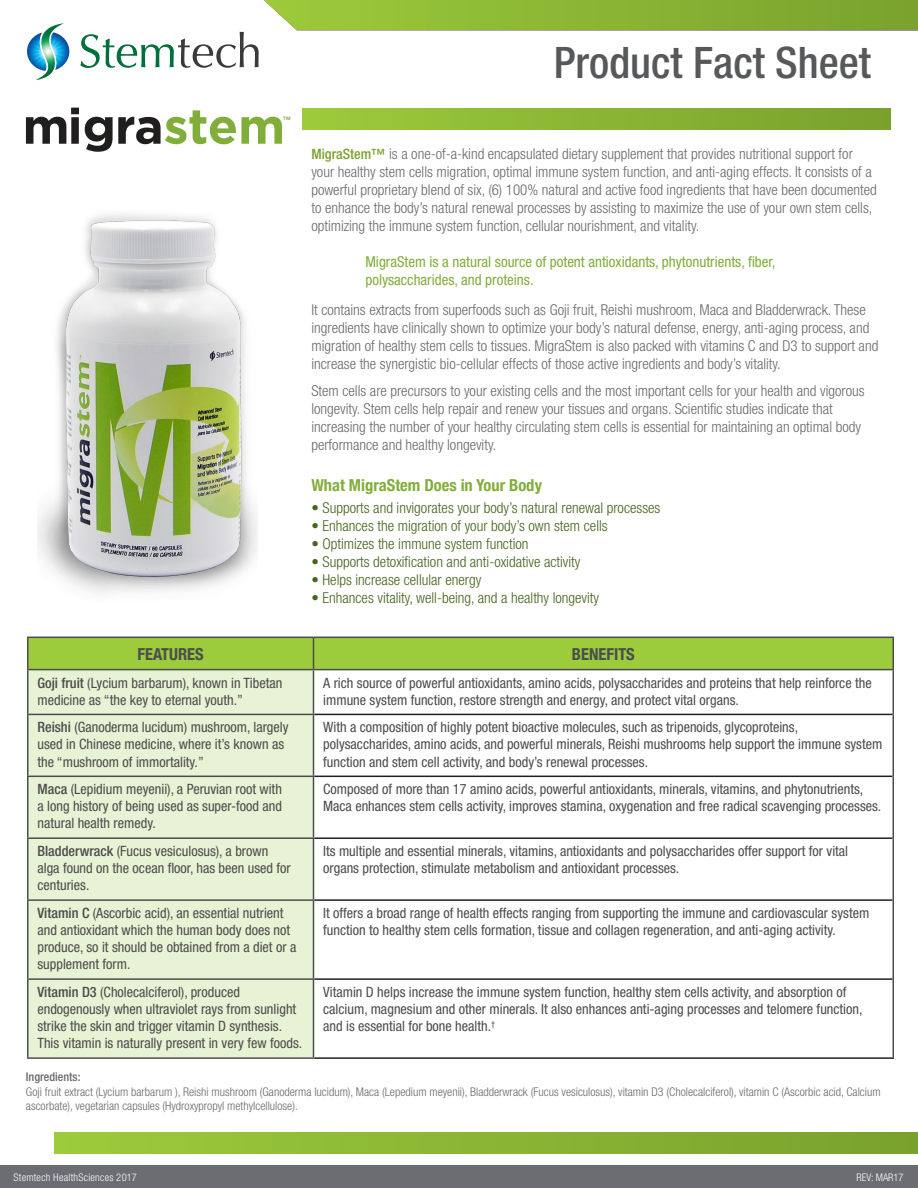
<style>
.page{position:relative;width:918px;height:1188px;background:#fff}
.page>*{position:absolute;margin:0;border:0;box-sizing:border-box;transform-origin:0 0}
.t1{font:500 condensed 43.5px "Helvetica Neue";color:#57585a}
.t2{font:700 condensed 16.5px "Helvetica Neue";color:#81ae3a}
.t3{font:700 condensed 16.5px "Helvetica Neue";color:#4b4c4d}
.t4{font:300 condensed 15px/18px "Helvetica Neue";color:#69696c}
.t5{font:300 condensed 15px "Helvetica Neue";color:#46641d}
.t6{font:condensed 15px "Helvetica Neue";color:#81ae3a}
.t7{font:condensed 14.25px/17.1px "Helvetica Neue";color:#4b4c4d}
.t8{font:300 condensed 12px/14.4px "Helvetica Neue";color:#69696c}
.t9{font:500 condensed 12px "Helvetica Neue";color:#69696c}
.t10{font:300 condensed 10.5px "Helvetica Neue";letter-spacing:.02em;color:#fff}
.t11{font:300 condensed 10.5px "Helvetica Neue";color:#fff}
.t12{font:900 4.8px "Avenir";color:#85b33b}
.s1{font-weight:500;font-size:14.25px;color:#79a12c}
.s2{font-weight:500}
</style>
<div class="page">
<svg style="left:80px;top:0;width:838px;height:68px"></svg>
<svg style="left:27px;top:23px;width:42px;height:57px"></svg>
<div style="left:0;top:1165px;width:918px;height:23px;background:#6c6d70"></div>
<div style="left:55px;top:1132px;width:863px;height:21px;background:linear-gradient(to right,#9ccb3b,#79a12d)"></div>
<div style="left:302px;top:108px;width:588px;height:21px;background:linear-gradient(to right,#9ccb3b,#79a12d)"></div>
<div style="left:28px;top:638px;width:864px;height:31px;background:#9ccb3b"></div>
<div style="left:28px;top:670px;width:285px;height:387px;background:#e8f2d4"></div>
<hr style="left:314px;top:714px;width:578px;height:1px;background:#231f20">
<hr style="left:314px;top:776px;width:578px;height:1px;background:#231f20">
<hr style="left:314px;top:837px;width:578px;height:2px;background:#231f20">
<hr style="left:314px;top:899px;width:578px;height:2px;background:#231f20">
<hr style="left:314px;top:978px;width:578px;height:2px;background:#231f20">
<hr style="left:314px;top:1057px;width:580px;height:2px;background:#231f20">
<hr style="left:27px;top:714px;width:287px;height:1px;background:#4b4c4d">
<hr style="left:27px;top:776px;width:287px;height:1px;background:#4b4c4d">
<hr style="left:27px;top:837px;width:287px;height:2px;background:#4b4c4d">
<hr style="left:27px;top:899px;width:287px;height:2px;background:#4b4c4d">
<hr style="left:27px;top:978px;width:287px;height:2px;background:#4b4c4d">
<hr style="left:27px;top:1057px;width:287px;height:2px;background:#4b4c4d">
<hr style="left:27px;top:669px;width:287px;height:1px;background:#4b4c4d">
<hr style="left:314px;top:669px;width:580px;height:1px;background:#4b4c4d">
<hr style="left:27px;top:637px;width:287px;height:1px;background:#4b4c4d">
<hr style="left:27px;top:638px;width:1px;height:31px;background:#4b4c4d">
<hr style="left:314px;top:637px;width:580px;height:1px;background:#4b4c4d">
<hr style="left:313px;top:638px;width:1px;height:31px;background:#4b4c4d">
<hr style="left:892px;top:638px;width:2px;height:31px;background:#4b4c4d">
<hr style="left:27px;top:670px;width:1px;height:44px;background:#4b4c4d">
<hr style="left:313px;top:670px;width:1px;height:44px;background:#4b4c4d">
<hr style="left:892px;top:670px;width:2px;height:44px;background:#4b4c4d">
<hr style="left:27px;top:715px;width:1px;height:61px;background:#4b4c4d">
<hr style="left:313px;top:715px;width:1px;height:61px;background:#4b4c4d">
<hr style="left:892px;top:714px;width:2px;height:62px;background:#4b4c4d">
<hr style="left:27px;top:777px;width:1px;height:60px;background:#4b4c4d">
<hr style="left:313px;top:777px;width:1px;height:60px;background:#4b4c4d">
<hr style="left:892px;top:776px;width:2px;height:62px;background:#4b4c4d">
<hr style="left:27px;top:839px;width:1px;height:60px;background:#4b4c4d">
<hr style="left:313px;top:839px;width:1px;height:60px;background:#4b4c4d">
<hr style="left:892px;top:838px;width:2px;height:62px;background:#4b4c4d">
<hr style="left:27px;top:901px;width:1px;height:77px;background:#4b4c4d">
<hr style="left:313px;top:901px;width:1px;height:77px;background:#4b4c4d">
<hr style="left:892px;top:900px;width:2px;height:79px;background:#4b4c4d">
<hr style="left:27px;top:980px;width:1px;height:77px;background:#4b4c4d">
<hr style="left:313px;top:980px;width:1px;height:77px;background:#4b4c4d">
<hr style="left:892px;top:979px;width:2px;height:78px;background:#4b4c4d">
<img style="left:38px;top:214px;width:220px;height:381px">
<svg style="left:26px;top:108px;width:53px;height:36px"></svg>
<svg style="left:85px;top:110px;width:197px;height:42px"></svg>
<p class="t12" style="left:283px;top:115px;width:9px">TM</p>
<h1 class="t1" style="left:554px;top:36px;width:319px">Product Fact Sheet</h1>
<p class="t4" style="left:311px;top:145px;width:567px"><span class="s1">MigraStem™</span> is a one-of-a-kind encapsulated dietary supplement that provides nutritional support for your healthy stem cells migration, optimal immune system function, and anti-aging effects. It consists of a powerful proprietary blend of six, (6) 100% natural and active food ingredients that have been documented to enhance the body’s natural renewal processes by assisting to maximize the use of your own stem cells, optimizing the immune system function, cellular nourishment, and vitality.</p>
<p class="t6" style="left:365px;top:253px;width:412px">MigraStem is a natural source of potent antioxidants, phytonutrients, fiber,</p>
<p class="t6" style="left:365px;top:271px;width:170px">polysaccharides, and proteins.</p>
<p class="t4" style="left:311px;top:301px;width:568px">It contains extracts from superfoods such as Goji fruit, Reishi mushroom, Maca and Bladderwrack. These ingredients have clinically shown to optimize your body’s natural defense, energy, anti-aging process, and migration of healthy stem cells to tissues. MigraStem is also packed with vitamins C and D3 to support and increase the synergistic bio-cellular effects of those active ingredients and body’s vitality.</p>
<p class="t4" style="left:311px;top:382px;width:555px">Stem cells are precursors to your existing cells and the most important cells for your health and vigorous longevity. Stem cells help repair and renew your tissues and organs. Scientific studies indicate that increasing the number of your healthy circulating stem cells is essential for maintaining an optimal body performance and healthy longevity.</p>
<p class="t2" style="left:311px;top:471px;width:232px">What MigraStem Does in Your Body</p>
<p class="t5" style="left:311px;top:499px;width:351px">• Supports and invigorates your body’s natural renewal processes</p>
<p class="t5" style="left:311px;top:517px;width:298px">• Enhances the migration of your body’s own stem cells</p>
<p class="t5" style="left:311px;top:535px;width:219px">• Optimizes the immune system function</p>
<p class="t5" style="left:311px;top:553px;width:271px">• Supports detoxification and anti-oxidative activity</p>
<p class="t5" style="left:311px;top:571px;width:171px">• Helps increase cellular energy</p>
<p class="t5" style="left:311px;top:589px;width:289px">• Enhances vitality, well-being, and a healthy longevity</p>
<p class="t3" style="left:137px;top:640px;width:68px">FEATURES</p>
<p class="t3" style="left:572px;top:640px;width:64px">BENEFITS</p>
<p class="t7" style="left:37px;top:674px;width:246px"><span class="s2">Goji fruit</span> (Lycium barbarum), known in Tibetan medicine as “the key to eternal youth.”</p>
<p class="t7" style="left:323px;top:674px;width:550px">A rich source of powerful antioxidants, amino acids, polysaccharides and proteins that help reinforce the immune system function, restore strength and energy, and protect vital organs.</p>
<p class="t7" style="left:37px;top:719px;width:253px"><span class="s2">Reishi</span> (Ganoderma lucidum) mushroom, largely used in Chinese medicine, where it’s known as the “mushroom of immortality.”</p>
<p class="t7" style="left:323px;top:719px;width:561px">With a composition of highly potent bioactive molecules, such as tripenoids, glycoproteins, polysaccharides, amino acids, and powerful minerals, Reishi mushrooms help support the immune system function and stem cell activity, and body’s renewal processes.</p>
<p class="t7" style="left:37px;top:781px;width:246px;text-align:justify"><span class="s2">Maca</span> (Lepidium meyenii), a Peruvian root with a long history of being used as super-food and natural health remedy.</p>
<p class="t7" style="left:323px;top:781px;width:560px">Composed of more than 17 amino acids, powerful antioxidants, minerals, vitamins, and phytonutrients,<br>Maca enhances stem cells activity, improves stamina, oxygenation and free radical scavenging processes.</p>
<p class="t7" style="left:37px;top:843px;width:255px"><span class="s2">Bladderwrack</span> (Fucus vesiculosus), a brown alga found on the ocean floor, has been used for centuries.</p>
<p class="t7" style="left:323px;top:843px;width:527px">Its multiple and essential minerals, vitamins, antioxidants and polysaccharides offer support for vital organs protection, stimulate metabolism and antioxidant processes.</p>
<p class="t7" style="left:37px;top:904px;width:260px"><span class="s2">Vitamin C</span> (Ascorbic acid), an essential nutrient and antioxidant which the human body does not produce, so it should be obtained from a diet or a supplement form.</p>
<p class="t7" style="left:323px;top:904px;width:548px">It offers a broad range of health effects ranging from supporting the immune and cardiovascular system function to healthy stem cells formation, tissue and collagen regeneration, and anti-aging activity.</p>
<p class="t7" style="left:37px;top:983px;width:266px"><span class="s2">Vitamin D3</span> (Cholecalciferol), produced endogenously when ultraviolet rays from sunlight strike the skin and trigger vitamin D synthesis.<br>This vitamin is naturally present in very few foods.</p>
<p class="t7" style="left:323px;top:983px;width:541px">Vitamin D helps increase the immune system function, healthy stem cells activity, and absorption of calcium, magnesium and other minerals. It also enhances anti-aging processes and telomere function, and is essential for bone health.<sup>†</sup></p>
<p class="t9" style="left:26px;top:1070px;width:56px">Ingredients:</p>
<p class="t8" style="left:26px;top:1084px;width:856px">Goji fruit extract (Lycium barbarum ), Reishi mushroom (Ganoderma lucidum), Maca (Lepedium meyenii), Bladderwrack (Fucus vesiculosus), vitamin D3 (Cholecalciferol), vitamin C (Ascorbic acid, Calcium ascorbate), vegetarian capsules (Hydroxypropyl methylcellulose).</p>
<p class="t10" style="left:14px;top:1171px;width:125px">Stemtech HealthSciences 2017</p>
<p class="t11" style="left:857px;top:1171px;width:49px">REV: MAR17</p>
</div>
